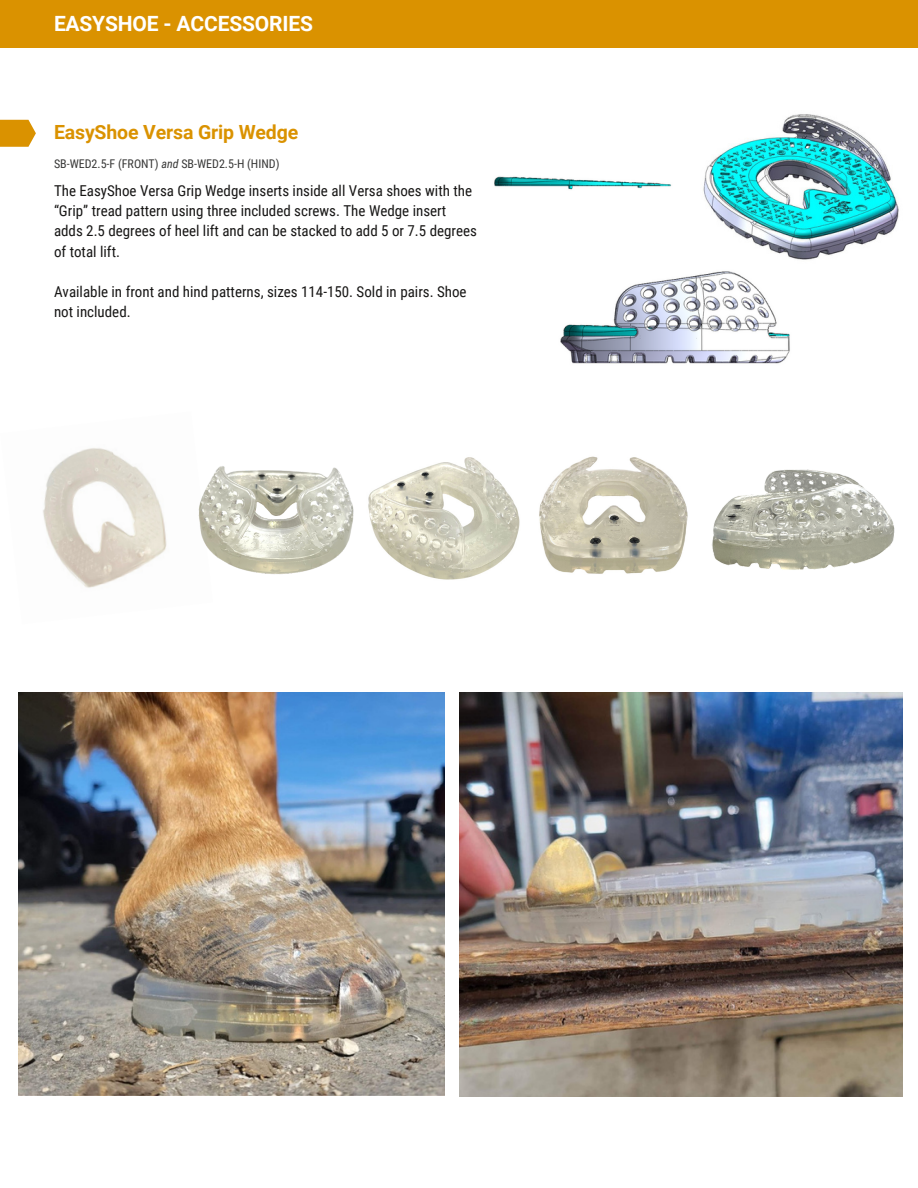
<style>
.page{position:relative;width:918px;height:1188px;background:#fff}
.page>*{position:absolute;margin:0;border:0;box-sizing:border-box;transform-origin:0 0}
.t1{font:700 21px "Roboto";letter-spacing:-.005em;color:#fff}
.t2{font:700 19.5px "Roboto";letter-spacing:-.005em;color:#da9200}
.t3{font:15px/20.2px "Roboto Condensed";color:#171615}
.t4{font:12px "Roboto Condensed";color:#383837}
.s1{font-style:italic}
</style>
<div class="page">
<svg style="left:0;top:120px;width:36px;height:27px"></svg>
<img style="left:43px;top:448px;width:124px;height:140px">
<img style="left:368px;top:456px;width:320px;height:124px">
<img style="left:712px;top:469px;width:183px;height:101px">
<img style="left:198px;top:466px;width:156px;height:108px">
<img style="left:560px;top:271px;width:230px;height:93px">
<img style="left:703px;top:114px;width:196px;height:146px">
<img style="left:494px;top:176px;width:178px;height:14px">
<img style="left:19px;top:692px;width:425px;height:404px">
<div style="left:0;top:0;width:918px;height:48px;background:#da9200"></div>
<img style="left:459px;top:692px;width:443px;height:404px">
<h1 class="t1" style="left:54px;top:11px;width:260px">EASYSHOE - ACCESSORIES</h1>
<h2 class="t2" style="left:54px;top:121px;width:246px">EasyShoe Versa Grip Wedge</h2>
<p class="t4" style="left:54px;top:157px;width:227px">SB-WED2.5-F (FRONT) <span class="s1">and</span> SB-WED2.5-H (HIND)</p>
<p class="t3" style="left:54px;top:181px;width:424px">The EasyShoe Versa Grip Wedge inserts inside all Versa shoes with the “Grip” tread pattern using three included screws. The Wedge insert adds 2.5 degrees of heel lift and can be stacked to add 5 or 7.5 degrees of total lift.</p>
<p class="t3" style="left:54px;top:282px;width:414px">Available in front and hind patterns, sizes 114-150. Sold in pairs. Shoe not included.</p>
</div>
